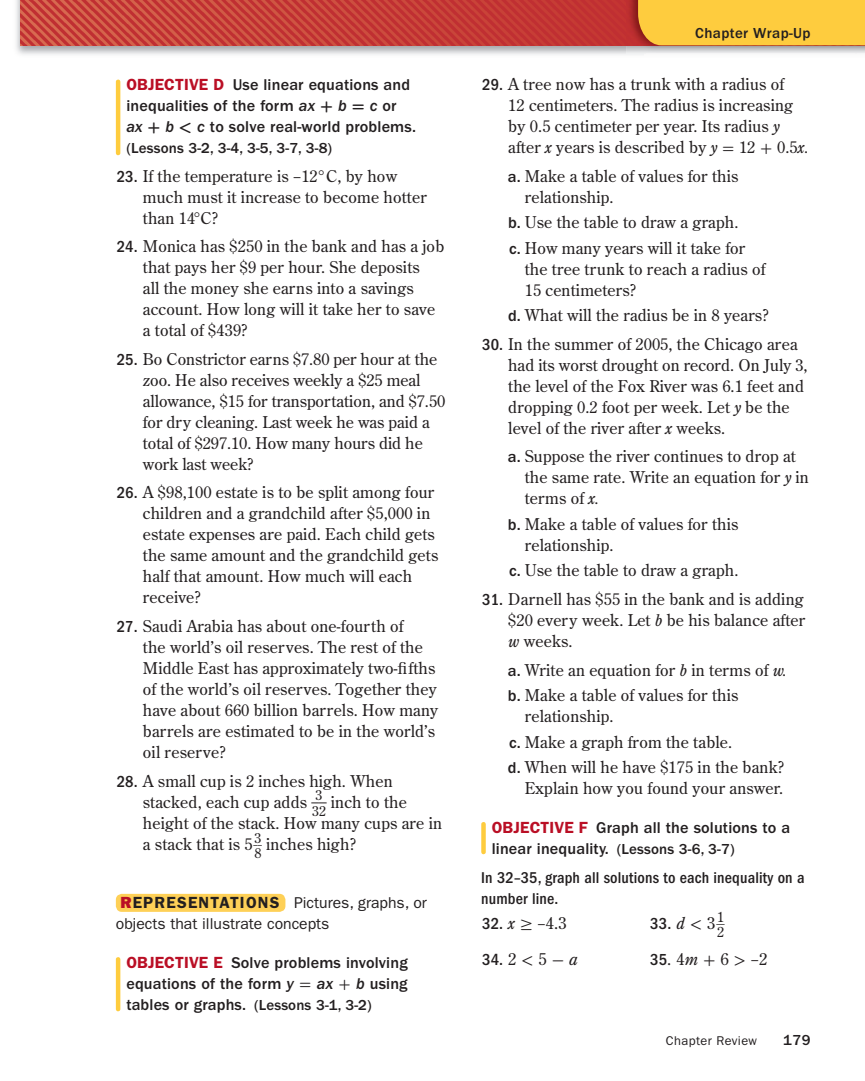
<style>
.page{position:relative;width:865px;height:1081px;background:#fff}
.page>*{position:absolute;margin:0;border:0;box-sizing:border-box;transform-origin:0 0}
.t1{font:500 condensed 16.5px "ITC Franklin Gothic Std";color:#231f20}
.t2{font:16.5px "Century Old Style Std";color:#231f20}
.t3{font:16.2px/21px "Century Old Style Std";letter-spacing:.01em;color:#231f20}
.t4{font:500 16.2px/21px "ITC Franklin Gothic Std";letter-spacing:.01em;color:#231f20}
.t5{font:500 condensed 16.2px/21px "ITC Franklin Gothic Std";letter-spacing:.01em;color:#231f20}
.t6{font:15.75px/21px "ITC Franklin Gothic Std";color:#231f20}
.t7{font:500 15px "ITC Franklin Gothic Std";letter-spacing:.015em;color:#231f20}
.t8{font:14.1px "Century Old Style Std";color:#231f20}
.t9{font:13.8px "Century Old Style Std";color:#231f20}
.t10{font:12.75px "ITC Franklin Gothic Std";letter-spacing:.03em;color:#231f20}
.s1{font-weight:600;color:#ba0f25}
.s2{font-family:"ITC Franklin Gothic Std Med It";font-weight:400}
.s3{font-family:"Uni Math";font-weight:700}
.s4{font-family:"ITC Franklin Gothic Std";font-weight:500;font-stretch:condensed;font-size:16.5px}
.s5{font-family:"ITC Franklin Gothic Std Hvy";font-size:16.2px;color:#ba0f25}
.s6{font-weight:600;font-size:16.2px}
.s7{font-family:"Uni Math";font-weight:400}
.s8{font-size:16.2px}
.s9{font-style:italic}
.s10{font-family:"Uni Math"}
.s11{font-family:"ITC Franklin Gothic Std";font-weight:500}
.s12{font-size:15px}
.s13{font-family:"Century Old Style Std";font-weight:400;font-style:italic;font-stretch:normal}
.s14{font-family:"Uni Math";font-weight:400;font-stretch:normal}
.s15{font-family:"Century Old Style Std";font-weight:400;font-stretch:normal;font-size:16.2px}
.s16{font-family:"Century Old Style Std";font-weight:400;font-stretch:normal}
.s17{font-family:"ITC Franklin Gothic Std";font-weight:500;font-stretch:condensed}
</style>
<div class="page">
<img style="left:16px;top:0;width:629px;height:55px">
<img style="left:20px;top:0;width:606px;height:45px">
<img style="left:626px;top:0;width:239px;height:53px">
<hr style="left:116px;top:80px;width:4px;height:75px;background:#fecc3e;border-radius:2px">
<div style="left:116px;top:894px;width:169px;height:18px;background:#fed057;border-radius:6px"></div>
<hr style="left:116px;top:957px;width:4px;height:54px;background:#fecc3e;border-radius:2px">
<div style="left:481px;top:822px;width:5px;height:32px;background:#fecc3e;border-radius:2px"></div>
<div style="left:638px;top:0;width:227px;height:45px;background:#fecc3e"></div>
<p class="t4" style="left:126px;top:76px;width:291px"><span class="s1">OBJECTIVE D</span> Use linear equations and inequalities of the form <span class="s2">ax</span> <span class="s3">+</span> <span class="s2">b</span> <span class="s3">=</span> <span class="s2">c</span> or <span class="s2">ax</span> <span class="s3">+</span> <span class="s2">b</span> <span class="s3">&lt;</span> <span class="s2">c</span> to solve real-world problems.</p>
<p class="t7" style="left:126px;top:143px;width:207px">(Lessons 3-2, 3-4, 3-5, 3-7, 3-8)</p>
<p class="t3" style="left:143px;top:166px;width:285px;text-indent:-26px"><span class="s4">23.</span> If the temperature is −12°C, by how much must it increase to become hotter than 14°C?</p>
<p class="t3" style="left:143px;top:237px;width:303px;text-indent:-26px"><span class="s4">24.</span> Monica has $250 in the bank and has a job that pays her $9 per hour. She deposits<br>all the money she earns into a savings account. How long will it take her to save a total of $439?</p>
<p class="t3" style="left:143px;top:349px;width:304px;text-indent:-26px"><span class="s4">25.</span> Bo Constrictor earns $7.80 per hour at the zoo. He also receives weekly a $25 meal allowance, $15 for transportation, and $7.50 for dry cleaning. Last week he was paid a total of $297.10. How many hours did he work last week?</p>
<p class="t3" style="left:143px;top:483px;width:297px;text-indent:-26px"><span class="s4">26.</span> A $98,100 estate is to be split among four children and a grandchild after $5,000 in estate expenses are paid. Each child gets the same amount and the grandchild gets half that amount. How much will each receive?</p>
<p class="t3" style="left:143px;top:616px;width:297px;text-indent:-26px"><span class="s4">27.</span> Saudi Arabia has about one-fourth of<br>the world’s oil reserves. The rest of the Middle East has approximately two-fi fths of the world’s oil reserves. Together they have about 660 billion barrels. How many barrels are estimated to be in the world’s oil reserve?</p>
<p class="t3" style="left:143px;top:771px;width:265px;text-indent:-26px"><span class="s4">28.</span> A small cup is 2 inches high. When stacked, each cup adds <sup>__</sup><sup>3</sup> inch to the</p>
<p class="t9" style="left:312px;top:805px;width:15px">32</p>
<p class="t3" style="left:143px;top:813px;width:301px">height of the stack. How many cups are in a stack that is 5<sup>__</sup><sup>3</sup> inches high?</p>
<p class="t9" style="left:254px;top:847px;width:8px">8</p>
<p class="t6" style="left:116px;top:893px;width:313px"><span class="s5">R</span><span class="s6">EPRESENTATIONS</span> Pictures, graphs, or objects that illustrate concepts</p>
<p class="t4" style="left:126px;top:953px;width:283px"><span class="s1">OBJECTIVE E</span> Solve problems involving equations of the form <span class="s2">y</span> <span class="s7">=</span> <span class="s2">ax</span> <span class="s7">+</span> <span class="s2">b</span> using</p>
<p class="t7" style="left:126px;top:1000px;width:247px"><span class="s8">tables or graphs.</span> (Lessons 3-1, 3-2)</p>
<p class="t7" style="left:695px;top:28px;width:117px">Chapter Wrap-Up</p>
<p class="t3" style="left:508px;top:75px;width:302px;text-indent:-26px"><span class="s4">29.</span> A tree now has a trunk with a radius of<br>12 centimeters. The radius is increasing by 0.5 centimeter per year. Its radius <span class="s9">y </span>after <span class="s9">x</span> years is described by <span class="s9">y</span> <span class="s10">=</span> 12 <span class="s10">+</span> 0.5<span class="s9">x.</span></p>
<p class="t3" style="left:525px;top:166px;width:215px;text-indent:-17px"><span class="s11">a.</span> Make a table of values for this relationship.</p>
<p class="t3" style="left:508px;top:211px;width:239px;line-height:25.5px"><span class="s11">b.</span> Use the table to draw a graph. <span class="s11">c.</span> How many years will it take for</p>
<p class="t3" style="left:525px;top:259px;width:242px">the tree trunk to reach a radius of<br>15 centimeters?</p>
<p class="t3" style="left:508px;top:306px;width:262px"><span class="s11">d.</span> What will the radius be in 8 years?</p>
<p class="t3" style="left:508px;top:334px;width:301px;text-indent:-26px"><span class="s4">30.</span> In the summer of 2005, the Chicago area had its worst drought on record. On July 3, the level of the Fox River was 6.1 feet and dropping 0.2 foot per week. Let <span class="s9">y</span> be the level of the river after <span class="s9">x</span> weeks.</p>
<p class="t3" style="left:525px;top:447px;width:286px;text-indent:-17px"><span class="s11">a.</span> Suppose the river continues to drop at the same rate. Write an equation for <span class="s9">y</span> in terms of <span class="s9">x.</span></p>
<p class="t3" style="left:525px;top:514px;width:215px;text-indent:-17px"><span class="s11">b.</span> Make a table of values for this relationship.</p>
<p class="t3" style="left:509px;top:561px;width:231px"><span class="s11">c.</span> Use the table to draw a graph.</p>
<p class="t3" style="left:508px;top:589px;width:298px;text-align:justify;text-indent:-26px"><span class="s4">31.</span> Darnell has $55 in the bank and is adding $20 every week. Let <span class="s9">b</span> be his balance after <span class="s9">w</span> weeks.</p>
<p class="t3" style="left:508px;top:658px;width:281px;line-height:25.5px"><span class="s11">a.</span> Write an equation for <span class="s9">b</span> in terms of <span class="s9">w. </span><span class="s11">b.</span> Make a table of values for this</p>
<p class="t3" style="left:508px;top:704px;width:278px;line-height:25.5px;text-indent:17px">relationship.<br><span class="s11">c.</span> Make a graph from the table.<br><span class="s11">d.</span> When will he have $175 in the bank?</p>
<p class="t3" style="left:525px;top:778px;width:260px">Explain how you found your answer.</p>
<p class="t4" style="left:492px;top:818px;width:300px"><span class="s1">OBJECTIVE F</span> Graph all the solutions to a linear inequality. <span class="s12">(Lessons 3-6, 3-7)</span></p>
<p class="t5" style="left:481px;top:868px;width:325px">In 32–35, graph all solutions to each inequality on a number line.</p>
<p class="t1" style="left:482px;top:917px;width:86px">32. <span class="s13">x</span> <span class="s14">≥</span> <span class="s15">−</span><span class="s16">4.3</span></p>
<p class="t1" style="left:650px;top:917px;width:76px">33. <span class="s13">d</span> <span class="s14">&lt;</span> <span class="s16">3</span> <sup>__</sup><sup>1</sup></p>
<p class="t8" style="left:717px;top:926px;width:9px">2</p>
<p class="t1" style="left:482px;top:953px;width:97px">34. <span class="s16">2</span> <span class="s14">&lt;</span> <span class="s16">5</span> <span class="s14">-</span> <span class="s13">a</span></p>
<p class="t2" style="left:650px;top:952px;width:119px"><span class="s17">35</span>. 4<span class="s9">m</span> <span class="s10">+</span> 6 <span class="s10">&gt;</span> <span class="s8">−</span>2</p>
<p class="t10" style="left:666px;top:1036px;width:92px">Chapter Review</p>
<p class="t7" style="left:783px;top:1034px;width:29px">179</p>
</div>
